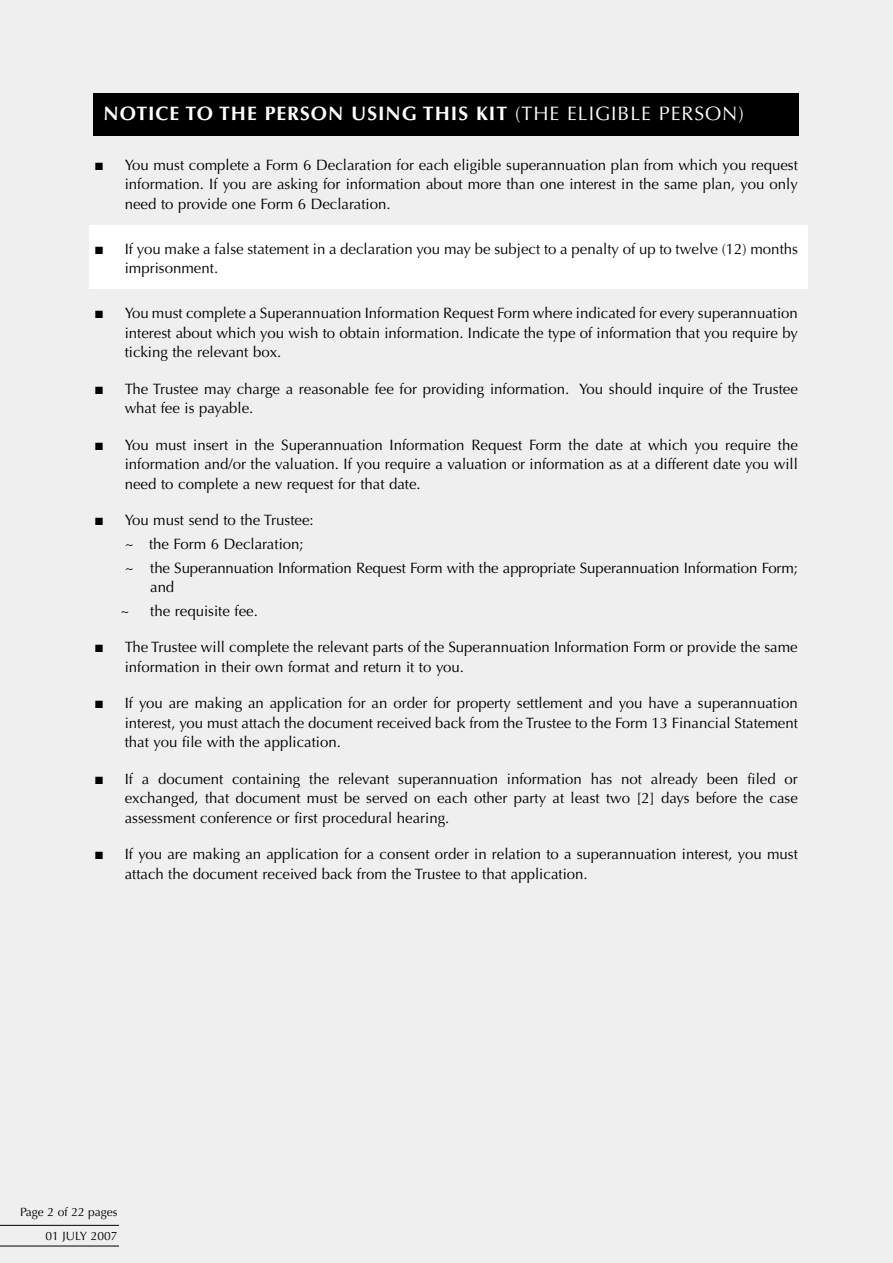
<style>
.page{position:relative;width:893px;height:1263px;background:#efefef}
.page>*{position:absolute;margin:0;border:0;box-sizing:border-box;transform-origin:0 0}
.t1{font:700 19.5px "Optima";letter-spacing:.05em;color:#fff}
.t2{font:15px/19.5px "Optima";color:#000;text-align:justify}
.t3{font:12px/23.7px "Optima";color:#000;text-align:right}
.s1{font-weight:400}
</style>
<div class="page">
<hr style="left:0;top:1225px;width:119px;height:1px;background:#000">
<hr style="left:0;top:1245px;width:119px;height:1px;background:#000">
<div style="left:94px;top:94px;width:705px;height:42px;background:#000"></div>
<div style="left:89px;top:225px;width:719px;height:64px;background:#fff"></div>
<h1 class="t1" style="left:104px;top:102px;width:642px">NOTICE TO THE PERSON USING THIS KIT <span class="s1">(THE ELIGIBLE PERSON)</span></h1>
<p class="t2" style="left:125px;top:155px;width:675px;text-indent:-30px">■ You must complete a Form 6 Declaration for each eligible superannuation plan from which you request information. If you are asking for information about more than one interest in the same plan, you only need to provide one Form 6 Declaration.</p>
<p class="t2" style="left:125px;top:239px;width:675px;text-indent:-30px">■ If you make a false statement in a declaration you may be subject to a penalty of up to twelve (12) months imprisonment.</p>
<p class="t2" style="left:125px;top:303px;width:675px;text-indent:-30px">■ You must complete a Superannuation Information Request Form where indicated for every superannuation interest about which you wish to obtain information. Indicate the type of information that you require by ticking the relevant box.</p>
<p class="t2" style="left:125px;top:379px;width:675px;text-indent:-30px">■ The Trustee may charge a reasonable fee for providing information. You should inquire of the Trustee what fee is payable.</p>
<p class="t2" style="left:125px;top:435px;width:675px;text-indent:-30px">■ You must insert in the Superannuation Information Request Form the date at which you require the information and/or the valuation. If you require a valuation or information as at a different date you will need to complete a new request for that date.</p>
<p class="t2" style="left:125px;top:508px;width:675px;line-height:23.7px;text-align:left;text-indent:-30px">■ You must send to the Trustee:<br>~ the Form 6 Declaration;<br>~ the Superannuation Information Request Form with the appropriate Superannuation Information Form;</p>
<p class="t2" style="left:150px;top:577px;width:25px">and</p>
<p class="t2" style="left:121px;top:601px;width:11px">~</p>
<p class="t2" style="left:150px;top:601px;width:109px">the requisite fee.</p>
<p class="t2" style="left:125px;top:638px;width:674px;text-indent:-30px">■ The Trustee will complete the relevant parts of the Superannuation Information Form or provide the same information in their own format and return it to you.</p>
<p class="t2" style="left:125px;top:694px;width:675px;text-indent:-30px">■ If you are making an application for an order for property settlement and you have a superannuation interest, you must attach the document received back from the Trustee to the Form 13 Financial Statement that you file with the application.</p>
<p class="t2" style="left:125px;top:769px;width:675px;text-indent:-30px">■ If a document containing the relevant superannuation information has not already been filed or exchanged, that document must be served on each other party at least two [2] days before the case assessment conference or first procedural hearing.</p>
<p class="t2" style="left:125px;top:845px;width:674px;text-indent:-30px">■ If you are making an application for a consent order in relation to a superannuation interest, you must attach the document received back from the Trustee to that application.</p>
<p class="t3" style="left:20px;top:1200px;width:99px">Page 2 of 22 pages<br>01 JULY 2007</p>
</div>
